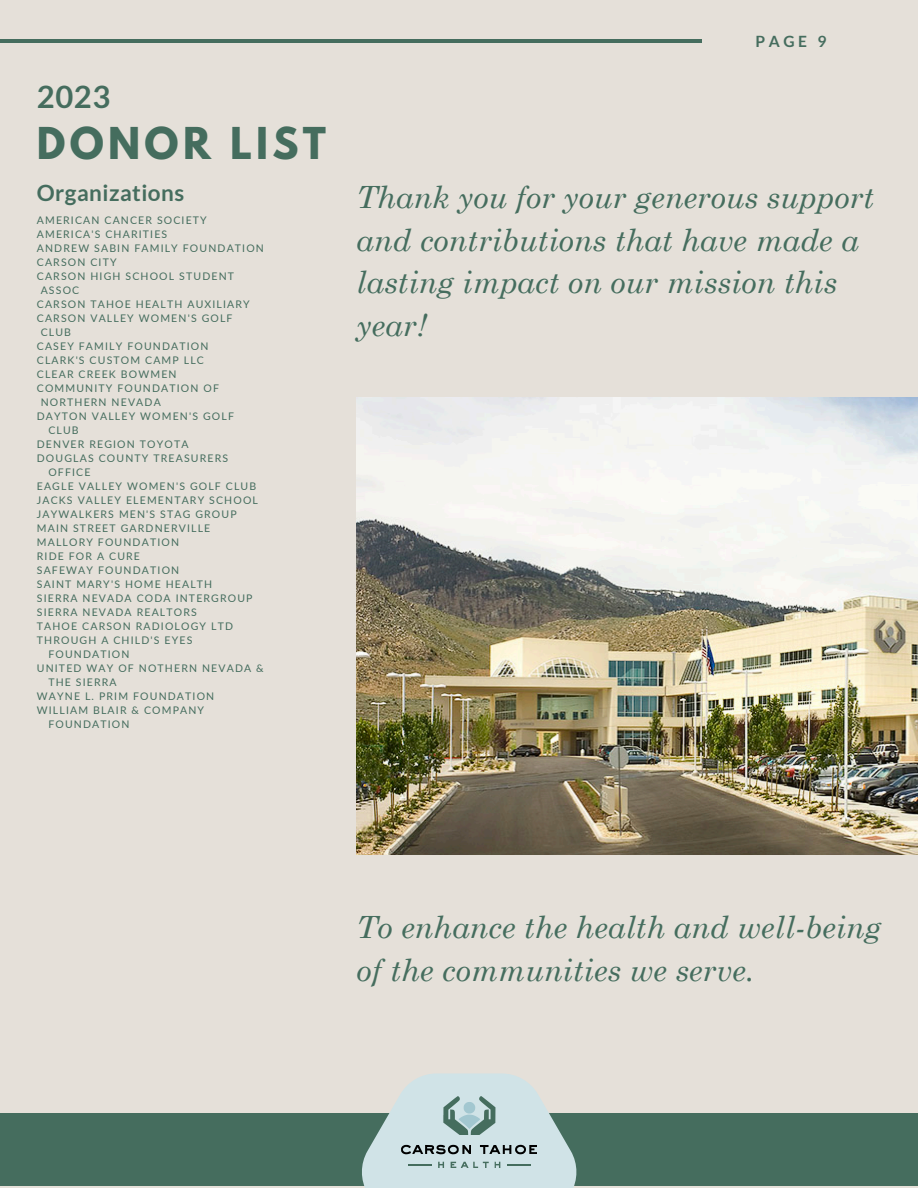
<style>
.page{position:relative;width:918px;height:1188px;background:#e5e0d9}
.page>*{position:absolute;margin:0;border:0;box-sizing:border-box;transform-origin:0 0}
.t1{font:700 38.85px "League Spartan";letter-spacing:.11em;color:#456d5e}
.t2{font:700 30.9px "Lato";color:#456d5e}
.t3{font:italic 30.6px/42.8px "Century Schoolbook";color:#456d5e}
.t4{font:700 22.5px "Lato";letter-spacing:.02em;color:#456d5e}
.t5{font:700 15.6px "Lato";color:#456d5e}
.t6{font:10.5px "Lato";letter-spacing:.11em;color:#456d5e}
</style>
<div class="page">
<hr style="left:0;top:40px;width:701px;height:3px;background:#456d5e">
<div style="left:0;top:1113px;width:918px;height:73px;background:#456d5e"></div>
<svg style="left:362px;top:1074px;width:215px;height:114px"></svg>
<img style="left:357px;top:397px;width:561px;height:457px">
<p class="t2" style="left:37px;top:78px;width:75px">2023</p>
<h5 class="t1" style="left:37px;top:124px;width:291px">DONOR LIST</h5>
<h1 class="t4" style="left:37px;top:179px;width:149px">Organizations</h1>
<h4 class="t6" style="left:37px;top:214px;width:172px">AMERICAN CANCER SOCIETY</h4>
<p class="t6" style="left:37px;top:228px;width:132px">AMERICA'S CHARITIES</p>
<p class="t6" style="left:37px;top:242px;width:229px">ANDREW SABIN FAMILY FOUNDATION</p>
<p class="t6" style="left:37px;top:256px;width:81px">CARSON CITY</p>
<p class="t6" style="left:37px;top:270px;width:199px">CARSON HIGH SCHOOL STUDENT</p>
<p class="t6" style="left:41px;top:284px;width:40px">ASSOC</p>
<p class="t6" style="left:37px;top:298px;width:214px">CARSON TAHOE HEALTH AUXILIARY</p>
<p class="t6" style="left:37px;top:312px;width:197px">CARSON VALLEY WOMEN'S GOLF</p>
<p class="t6" style="left:41px;top:326px;width:32px">CLUB</p>
<p class="t6" style="left:37px;top:340px;width:173px">CASEY FAMILY FOUNDATION</p>
<p class="t6" style="left:37px;top:354px;width:169px">CLARK'S CUSTOM CAMP LLC</p>
<p class="t6" style="left:37px;top:368px;width:141px">CLEAR CREEK BOWMEN</p>
<p class="t6" style="left:37px;top:382px;width:184px">COMMUNITY FOUNDATION OF</p>
<p class="t6" style="left:41px;top:396px;width:122px">NORTHERN NEVADA</p>
<p class="t6" style="left:37px;top:410px;width:199px">DAYTON VALLEY WOMEN'S GOLF</p>
<p class="t6" style="left:48px;top:424px;width:32px">CLUB</p>
<p class="t6" style="left:37px;top:438px;width:153px">DENVER REGION TOYOTA</p>
<p class="t6" style="left:37px;top:452px;width:193px">DOUGLAS COUNTY TREASURERS</p>
<p class="t6" style="left:48px;top:466px;width:44px">OFFICE</p>
<p class="t6" style="left:37px;top:480px;width:221px">EAGLE VALLEY WOMEN'S GOLF CLUB</p>
<p class="t6" style="left:37px;top:494px;width:223px">JACKS VALLEY ELEMENTARY SCHOOL</p>
<p class="t6" style="left:37px;top:508px;width:201px">JAYWALKERS MEN'S STAG GROUP</p>
<p class="t6" style="left:37px;top:522px;width:175px">MAIN STREET GARDNERVILLE</p>
<p class="t6" style="left:37px;top:536px;width:144px">MALLORY FOUNDATION</p>
<p class="t6" style="left:37px;top:550px;width:105px">RIDE FOR A CURE</p>
<p class="t6" style="left:37px;top:564px;width:144px">SAFEWAY FOUNDATION</p>
<p class="t6" style="left:37px;top:578px;width:177px">SAINT MARY'S HOME HEALTH</p>
<p class="t6" style="left:37px;top:592px;width:217px">SIERRA NEVADA CODA INTERGROUP</p>
<p class="t6" style="left:37px;top:606px;width:162px">SIERRA NEVADA REALTORS</p>
<p class="t6" style="left:37px;top:620px;width:198px">TAHOE CARSON RADIOLOGY LTD</p>
<p class="t6" style="left:37px;top:634px;width:157px">THROUGH A CHILD'S EYES</p>
<p class="t6" style="left:48px;top:648px;width:83px">FOUNDATION</p>
<p class="t6" style="left:37px;top:662px;width:228px">UNITED WAY OF NOTHERN NEVADA &amp;</p>
<p class="t6" style="left:48px;top:676px;width:70px">THE SIERRA</p>
<p class="t6" style="left:37px;top:690px;width:179px">WAYNE L. PRIM FOUNDATION</p>
<p class="t6" style="left:37px;top:704px;width:169px">WILLIAM BLAIR &amp; COMPANY</p>
<p class="t6" style="left:48px;top:718px;width:83px">FOUNDATION</p>
<p class="t5" style="left:756px;top:31px;width:72px">PAGE 9</p>
<h2 class="t3" style="left:357px;top:175px;width:519px">Thank you for your generous support and contributions that have made a lasting impact on our mission this year!</h2>
<p class="t3" style="left:357px;top:905px;width:526px">To enhance the health and well-being of the communities we serve.</p>
</div>
